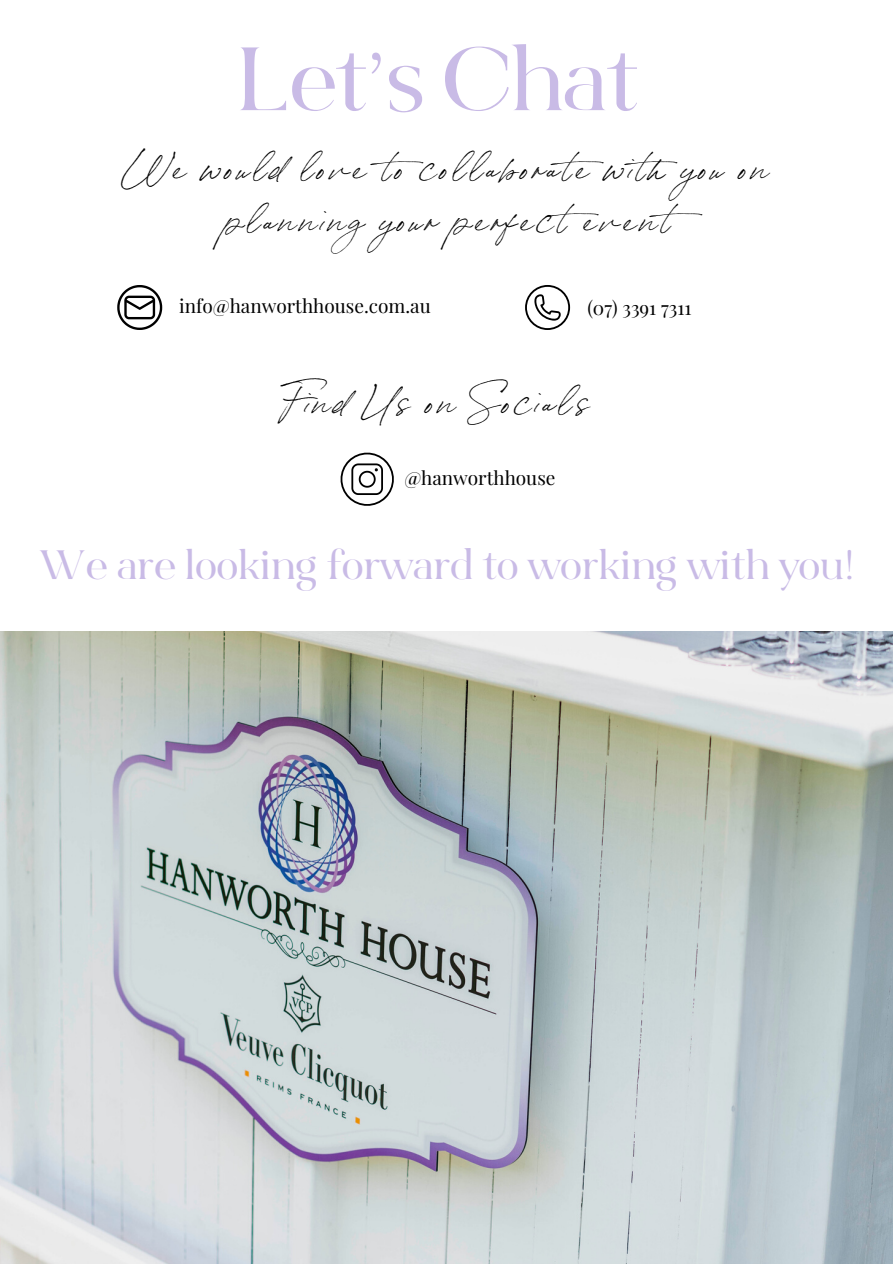
<style>
.page{position:relative;width:893px;height:1264px;background:#fff}
.page>*{position:absolute;margin:0;border:0;box-sizing:border-box;transform-origin:0 0}
.t1{font:700 90px "Bon Vivant Serif";letter-spacing:-.01em;color:#c9bbe6}
.t2{font:700 41.25px "Bon Vivant Serif";color:#c9bbe6}
.t3{font:37.35px/51.8px "Bon Vivant";letter-spacing:.1em;color:#000}
.t4{font:19.05px "Playfair Display";color:#000}
</style>
<div class="page">
<img style="left:0;top:631px;width:892px;height:632px">
<svg style="left:117px;top:285px;width:45px;height:45px"></svg>
<svg style="left:525px;top:285px;width:45px;height:45px"></svg>
<svg style="left:340px;top:452px;width:54px;height:54px"></svg>
<p class="t1" style="left:238px;top:42px;width:402px">Let’s Chat</p>
<p class="t3" style="left:224px;top:138px;width:545px;text-indent:-98px">We would love to collaborate with you on planningyour perfectevent</p>
<p class="t4" style="left:179px;top:293px;width:253px">info@hanworthhouse.com.au</p>
<p class="t4" style="left:587px;top:294px;width:106px">(07) 3391 7311</p>
<p class="t3" style="left:281px;top:372px;width:308px">Find Us on Socials</p>
<p class="t4" style="left:404px;top:465px;width:152px">@hanworthhouse</p>
<p class="t2" style="left:39px;top:548px;width:817px">We are looking forward to working with you!</p>
</div>
